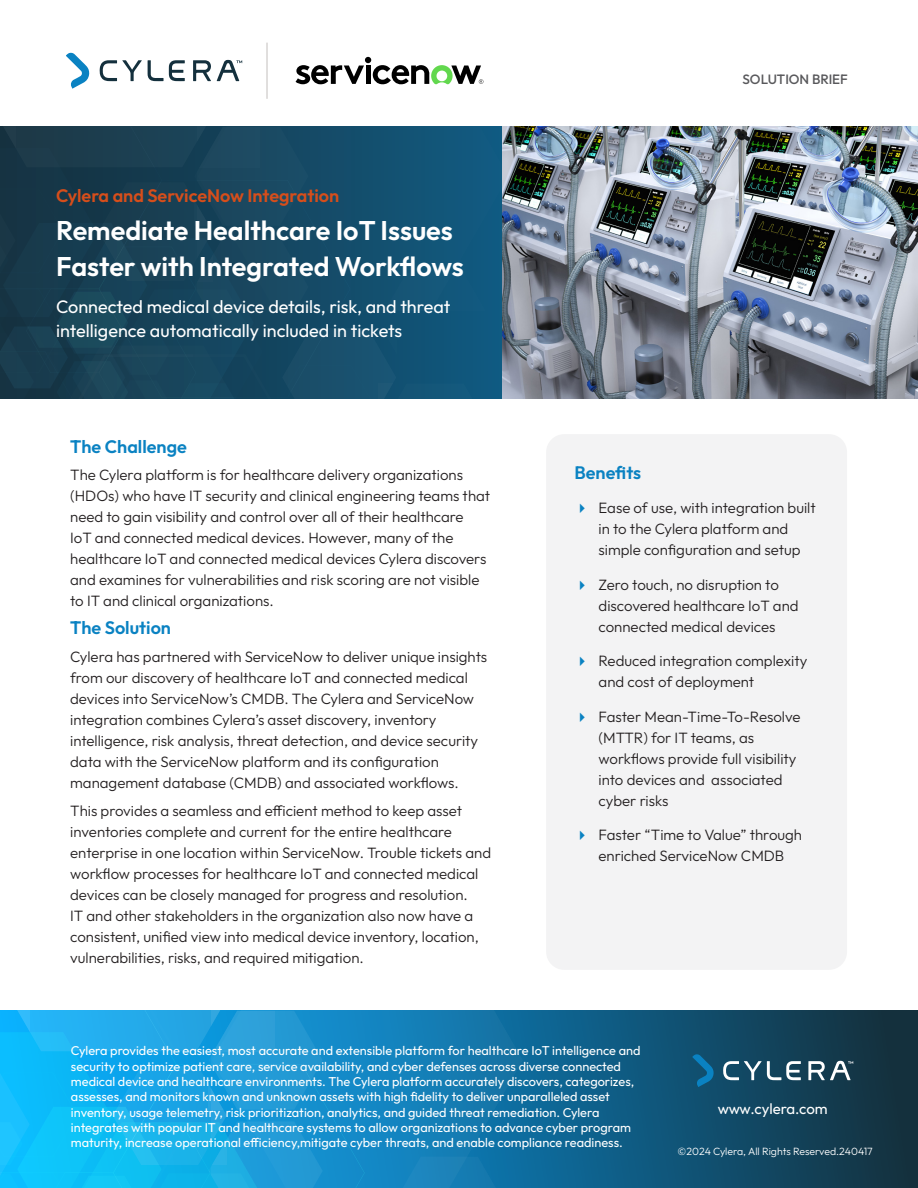
<style>
.page{position:relative;width:918px;height:1188px;background:#fff}
.page>*{position:absolute;margin:0;border:0;box-sizing:border-box;transform-origin:0 0}
.t1{font:600 27px/36px "Outfit";color:#fff}
.t2{font:18px/24px "Outfit";color:#fff}
.t3{font:600 18px "Outfit";color:#0a82c2}
.t4{font:600 18px "Outfit";color:#d64e1b}
.t5{font:300 15px/21px "Outfit";color:#231f20}
.t6{font:15px "Outfit";letter-spacing:-.01em;color:#fff}
.t7{font:500 13.5px "Outfit";color:#59595c}
.t8{font:12.75px/15.3px "Outfit";color:#fff}
.t9{font:300 10.5px "Outfit";color:#fff}
</style>
<div class="page">
<div style="left:546px;top:434px;width:301px;height:536px;background:#f3f3f4;border-radius:18px"></div>
<svg style="left:296px;top:57px;width:187px;height:28px"></svg>
<hr style="left:267px;top:43px;width:1px;height:56px;background:#c4bfbd">
<svg style="left:193px;top:60px;width:18px;height:21px"></svg>
<svg style="left:100px;top:60px;width:42px;height:21px"></svg>
<svg style="left:148px;top:60px;width:37px;height:21px"></svg>
<svg style="left:66px;top:52px;width:24px;height:37px"></svg>
<svg style="left:217px;top:60px;width:25px;height:21px"></svg>
<div style="left:492px;top:127px;width:10px;height:184px;background:#0f5a82"></div>
<svg style="left:0;top:127px;width:492px;height:272px;background:#154c69"></svg>
<svg style="left:0;top:127px;width:190px;height:230px;background:#183d4f"></svg>
<img style="left:502px;top:127px;width:416px;height:272px">
<svg style="left:523px;top:1011px;width:395px;height:177px;background:#104c6b"></svg>
<svg style="left:723px;top:1061px;width:78px;height:19px"></svg>
<svg style="left:692px;top:1054px;width:22px;height:33px"></svg>
<svg style="left:808px;top:1061px;width:45px;height:19px"></svg>
<svg style="left:365px;top:1011px;width:158px;height:177px;background:#137cb3"></svg>
<svg style="left:0;top:1011px;width:365px;height:177px;background:#17a7e4"></svg>
<p class="t4" style="left:56px;top:186px;width:285px">Cylera and ServiceNow Integration</p>
<p class="t1" style="left:56px;top:212px;width:409px">Remediate Healthcare IoT Issues<br>Faster with Integrated Workflows</p>
<p class="t2" style="left:56px;top:295px;width:396px">Connected medical device details, risk, and threat intelligence automatically included in tickets</p>
<p class="t3" style="left:70px;top:436px;width:118px">The Challenge</p>
<p class="t5" style="left:70px;top:464px;width:422px">The Cylera platform is for healthcare delivery organizations (HDOs) who have IT security and clinical engineering teams that need to gain visibility and control over all of their healthcare<br>IoT and connected medical devices. However, many of the healthcare IoT and connected medical devices Cylera discovers and examines for vulnerabilities and risk scoring are not visible to IT and clinical organizations.</p>
<p class="t3" style="left:70px;top:617px;width:102px">The Solution</p>
<p class="t5" style="left:70px;top:646px;width:419px">Cylera has partnered with ServiceNow to deliver unique insights from our discovery of healthcare IoT and connected medical devices into ServiceNow’s CMDB. The Cylera and ServiceNow integration combines Cylera’s asset discovery, inventory intelligence, risk analysis, threat detection, and device security data with the ServiceNow platform and its configuration management database (CMDB) and associated workflows.</p>
<p class="t5" style="left:70px;top:800px;width:422px">This provides a seamless and efficient method to keep asset inventories complete and current for the entire healthcare enterprise in one location within ServiceNow. Trouble tickets and workflow processes for healthcare IoT and connected medical devices can be closely managed for progress and resolution.<br>IT and other stakeholders in the organization also now have a consistent, unified view into medical device inventory, location, vulnerabilities, risks, and required mitigation.</p>
<p class="t7" style="left:742px;top:71px;width:107px">SOLUTION BRIEF</p>
<p class="t3" style="left:575px;top:462px;width:68px">Benefits</p>
<p class="t5" style="left:599px;top:497px;width:219px">Ease of use, with integration built in to the Cylera platform and simple configuration and setup</p>
<p class="t5" style="left:599px;top:574px;width:202px">Zero touch, no disruption to discovered healthcare IoT and connected medical devices</p>
<p class="t5" style="left:599px;top:650px;width:210px">Reduced integration complexity and cost of deployment</p>
<p class="t5" style="left:599px;top:706px;width:204px">Faster Mean-Time-To-Resolve (MTTR) for IT teams, as workflows provide full visibility into devices and associated cyber risks</p>
<p class="t5" style="left:599px;top:824px;width:205px">Faster “Time to Value” through enriched ServiceNow CMDB</p>
<p class="t8" style="left:71px;top:1043px;width:571px">Cylera provides the easiest, most accurate and extensible platform for healthcare IoT intelligence and security to optimize patient care, service availability, and cyber defenses across diverse connected medical device and healthcare environments. The Cylera platform accurately discovers, categorizes, assesses, and monitors known and unknown assets with high fidelity to deliver unparalleled asset inventory, usage telemetry, risk prioritization, analytics, and guided threat remediation. Cylera integrates with popular IT and healthcare systems to allow organizations to advance cyber program maturity, increase operational efficiency,mitigate cyber threats, and enable compliance readiness.</p>
<p class="t6" style="left:718px;top:1101px;width:111px">www.cylera.com</p>
<p class="t9" style="left:678px;top:1145px;width:197px">©2024 Cylera, All Rights Reserved.240417</p>
</div>
